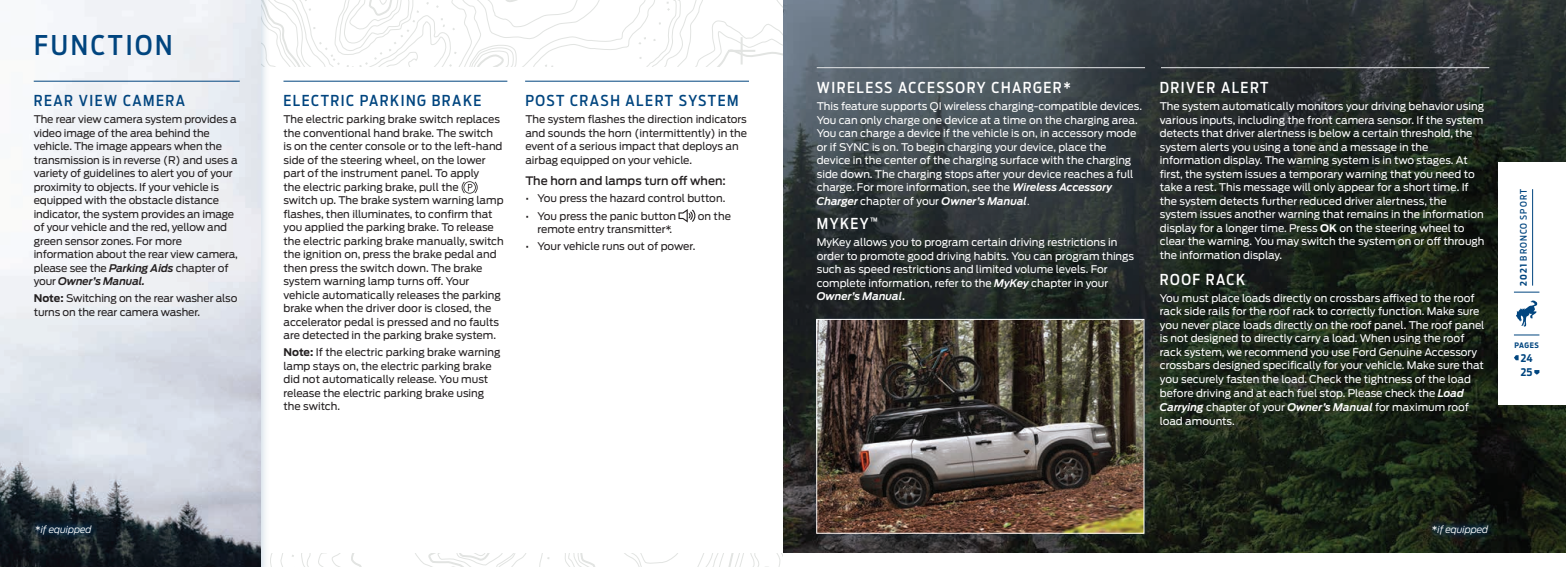
<style>
.page{position:relative;width:1566px;height:567px;background:#fff}
.page>*{position:absolute;margin:0;border:0;box-sizing:border-box;transform-origin:0 0}
.t1{font:500 27px "Ford Antenna Cond";letter-spacing:.1em;color:#01457f}
.t2{font:500 15px "Ford Antenna Cond";letter-spacing:.1em;color:#01457f}
.t3{font:500 15px "Ford Antenna Cond";letter-spacing:.1em;color:#fff}
.t4{font:500 11.7px "Ford Antenna";color:#231f20}
.t5{font:10.5px/13.5px "Ford Antenna";color:#fff}
.t6{font:10.5px/13.5px "Ford Antenna";letter-spacing:-.005em;color:#231f20}
.t7{font:700 10.5px "Ford Antenna Cond";color:#01457f}
.t8{font:italic 300 9.75px "Ford Antenna";letter-spacing:-.01em;color:#fff}
.t9{font:500 9px "Ford Antenna Cond";letter-spacing:.12em;color:#01457f}
.t10{font:700 7.5px "Ford Antenna Cond";letter-spacing:.07em;color:#01457f}
.s1{font-weight:600;font-style:italic}
.s2{font-weight:700}
.s3{font-weight:300}
.s4{font-weight:600}
.s5{font-weight:400;font-style:normal}
</style>
<div class="page">
<svg style="left:272px;top:0;width:96px;height:67px"></svg>
<svg style="left:368px;top:0;width:415px;height:567px"></svg>
<div style="left:34px;top:68px;width:749px;height:486px;background:#fff"></div>
<div style="left:0;top:0;width:270px;height:567px;background:#01457f;opacity:.2"></div>
<img style="left:0;top:0;width:261px;height:567px">
<img style="left:783px;top:0;width:783px;height:553px">
<svg style="left:462px;top:181px;width:16px;height:13px"></svg>
<svg style="left:679px;top:209px;width:16px;height:14px"></svg>
<hr style="left:34px;top:81px;width:206px;height:1px;background:#01457f">
<hr style="left:283px;top:81px;width:224px;height:1px;background:#01457f">
<hr style="left:525px;top:81px;width:224px;height:1px;background:#01457f">
<hr style="left:1161px;top:67px;width:328px;height:1px;background:#e6e7e9">
<hr style="left:817px;top:67px;width:328px;height:1px;background:#e6e7e9">
<div style="left:809px;top:312px;width:344px;height:231px;background:#01457f;opacity:.2"></div>
<img style="left:818px;top:321px;width:324px;height:211px">
<div style="left:816px;top:319px;width:328px;height:215px;border:1px solid #fff"></div>
<div style="left:1498px;top:162px;width:68px;height:243px;background:#fff"></div>
<hr style="left:1532px;top:189px;width:1px;height:97px;background:#01457f">
<svg style="left:1514px;top:335px;width:25px;height:1px"></svg>
<svg style="left:1514px;top:355px;width:25px;height:20px"></svg>
<svg style="left:1514px;top:292px;width:25px;height:1px"></svg>
<div style="left:28px;top:518px;width:72px;height:24px;background:#01457f;opacity:.75"></div>
<svg style="left:1516px;top:300px;width:21px;height:27px"></svg>
<div style="left:1425px;top:518px;width:71px;height:24px;background:#01457f;opacity:.75"></div>
<h1 class="t1" style="left:34px;top:22px;width:140px">FUNCTION</h1>
<h2 class="t2" style="left:34px;top:88px;width:153px">REAR VIEW CAMERA</h2>
<p class="t6" style="left:34px;top:111px;width:206px">The rear view camera system provides a video image of the area behind the vehicle. The image appears when the transmission is in reverse (R) and uses a variety of guidelines to alert you of your proximity to objects. If your vehicle is equipped with the obstacle distance indicator, the system provides an image of your vehicle and the red, yellow and green sensor zones. For more information about the rear view camera, please see the <span class="s1">Parking Aids</span> chapter of your <span class="s1">Owner’s Manual.</span></p>
<p class="t6" style="left:34px;top:291px;width:205px"><span class="s2">Note:</span> Switching on the rear washer also turns on the rear camera washer.</p>
<h2 class="t2" style="left:284px;top:88px;width:200px">ELECTRIC PARKING BRAKE</h2>
<p class="t6" style="left:284px;top:111px;width:222px">The electric parking brake switch replaces the conventional hand brake. The switch is on the center console or to the left-hand side of the steering wheel, on the lower part of the instrument panel. To apply<br>the electric parking brake, pull the<br>switch up. The brake system warning lamp flashes, then illuminates, to confirm that you applied the parking brake. To release the electric parking brake manually, switch the ignition on, press the brake pedal and then press the switch down. The brake system warning lamp turns off. Your vehicle automatically releases the parking brake when the driver door is closed, the accelerator pedal is pressed and no faults are detected in the parking brake system.</p>
<p class="t6" style="left:284px;top:345px;width:219px"><span class="s2">Note:</span> If the electric parking brake warning lamp stays on, the electric parking brake did not automatically release. You must release the electric parking brake using the switch.</p>
<h2 class="t2" style="left:525px;top:88px;width:215px">POST CRASH ALERT SYSTEM</h2>
<p class="t6" style="left:525px;top:111px;width:223px">The system flashes the direction indicators and sounds the horn (intermittently) in the event of a serious impact that deploys an airbag equipped on your vehicle.</p>
<p class="t4" style="left:525px;top:171px;width:202px">The horn and lamps turn off when:</p>
<p class="t6" style="left:525px;top:191px;width:201px">• You press the hazard control button.</p>
<p class="t6" style="left:525px;top:208px;width:152px">• You press the panic button</p>
<p class="t6" style="left:698px;top:208px;width:35px">on the</p>
<p class="t6" style="left:537px;top:221px;width:136px">remote entry transmitter*.</p>
<p class="t6" style="left:525px;top:238px;width:172px">• Your vehicle runs out of power.</p>
<h2 class="t3" style="left:817px;top:75px;width:256px">WIRELESS ACCESSORY CHARGER*</h2>
<p class="t5" style="left:817px;top:98px;width:327px">This feature supports QI wireless charging-compatible devices.<br>You can only charge one device at a time on the charging area.<br>You can charge a device if the vehicle is on, in accessory mode or if SYNC is on. To begin charging your device, place the device in the center of the charging surface with the charging side down. The charging stops after your device reaches a full charge. For more information, see the <span class="s1">Wireless Accessory Charger</span> chapter of your <span class="s1">Owner’s Manual</span><span class="s3">.</span></p>
<h2 class="t3" style="left:817px;top:211px;width:63px">MYKEY<sup>™</sup></h2>
<p class="t5" style="left:817px;top:234px;width:319px">MyKey allows you to program certain driving restrictions in order to promote good driving habits. You can program things such as speed restrictions and limited volume levels. For complete information, refer to the <span class="s1">MyKey</span> chapter in your <span class="s1">Owner’s Manual</span><span class="s4">.</span></p>
<h2 class="t3" style="left:1160px;top:75px;width:110px">DRIVER ALERT</h2>
<p class="t5" style="left:1160px;top:98px;width:326px">The system automatically monitors your driving behavior using various inputs, including the front camera sensor. If the system detects that driver alertness is below a certain threshold, the system alerts you using a tone and a message in the information display. The warning system is in two stages. At first, the system issues a temporary warning that you need to take a rest. This message will only appear for a short time. If the system detects further reduced driver alertness, the system issues another warning that remains in the information display for a longer time. Press <span class="s2">OK</span> on the steering wheel to clear the warning. You may switch the system on or off through the information display.</p>
<h2 class="t3" style="left:1160px;top:266px;width:87px">ROOF RACK</h2>
<p class="t5" style="left:1160px;top:290px;width:326px">You must place loads directly on crossbars affixed to the roof rack side rails for the roof rack to correctly function. Make sure you never place loads directly on the roof panel. The roof panel is not designed to directly carry a load. When using the roof rack system, we recommend you use Ford Genuine Accessory crossbars designed specifically for your vehicle. Make sure that you securely fasten the load. Check the tightness of the load before driving and at each fuel stop. Please check the <span class="s1">Load Carrying</span> chapter of your <span class="s1">Owner’s Manual</span> for maximum roof load amounts.</p>
<p class="t9" style="left:1516px;top:286px;width:98px;rotate:-90deg"><span class="s2">2021</span> BRONCO SPORT</p>
<p class="t10" style="left:1514px;top:338px;width:26px">PAGES</p>
<p class="t7" style="left:1521px;top:349px;width:13px">24</p>
<p class="t7" style="left:1521px;top:363px;width:13px">25</p>
<p class="t8" style="left:35px;top:521px;width:58px"><span class="s5">*</span>if equipped</p>
<p class="t8" style="left:1432px;top:521px;width:58px"><span class="s5">*</span>if equipped</p>
</div>
